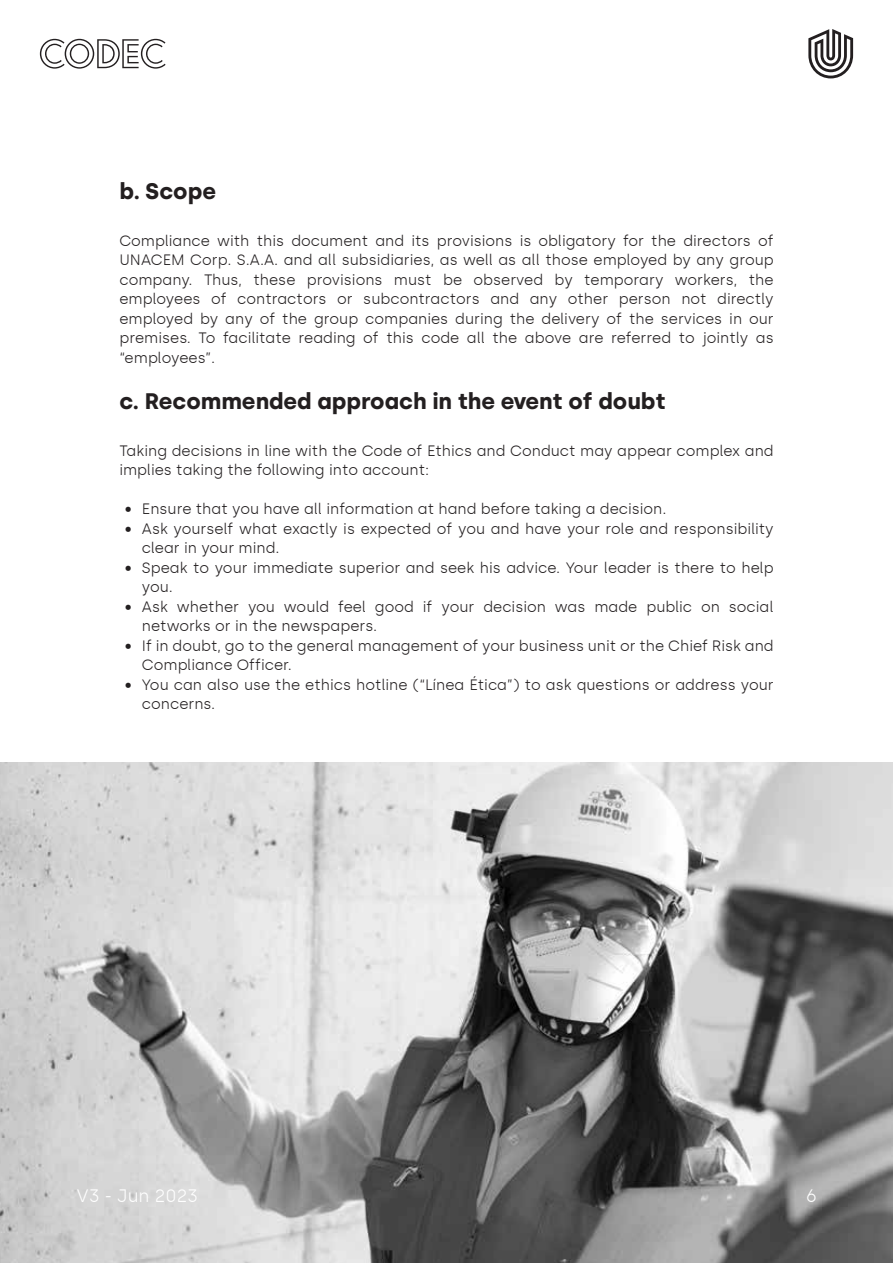
<style>
.page{position:relative;width:893px;height:1263px;background:#fff}
.page>*{position:absolute;margin:0;border:0;box-sizing:border-box;transform-origin:0 0}
.t1{font:700 22.5px "Silka";color:#231f20}
.t2{font:300 18px "Silka";color:#fff}
.t3{font:300 15px/19.5px "Silka";color:#231f20}
</style>
<div class="page">
<svg style="left:808px;top:29px;width:45px;height:49px"></svg>
<svg style="left:40px;top:39px;width:126px;height:30px"></svg>
<img style="left:0;top:762px;width:893px;height:501px">
<h1 class="t1" style="left:119px;top:178px;width:98px">b. Scope</h1>
<p class="t3" style="left:119px;top:231px;width:656px;text-align:justify">Compliance with this document and its provisions is obligatory for the directors of UNACEM Corp. S.A.A. and all subsidiaries, as well as all those employed by any group company. Thus, these provisions must be observed by temporary workers, the employees of contractors or subcontractors and any other person not directly employed by any of the group companies during the delivery of the services in our premises. To facilitate reading of this code all the above are referred to jointly as “employees”.</p>
<h1 class="t1" style="left:119px;top:388px;width:548px">c. Recommended approach in the event of doubt</h1>
<p class="t3" style="left:119px;top:441px;width:656px">Taking decisions in line with the Code of Ethics and Conduct may appear complex and implies taking the following into account:</p>
<p class="t3" style="left:142px;top:499px;width:633px">Ensure that you have all information at hand before taking a decision.<br>Ask yourself what exactly is expected of you and have your role and responsibility clear in your mind.<br>Speak to your immediate superior and seek his advice. Your leader is there to help you.<br>Ask whether you would feel good if your decision was made public on social networks or in the newspapers.<br>If in doubt, go to the general management of your business unit or the Chief Risk and Compliance Officer.<br>You can also use the ethics hotline (“Línea Ética”) to ask questions or address your concerns.</p>
<p class="t3" style="left:125px;top:499px;width:8px">• •</p>
<p class="t3" style="left:125px;top:558px;width:8px">•</p>
<p class="t3" style="left:125px;top:597px;width:8px">•</p>
<p class="t3" style="left:125px;top:636px;width:8px">•</p>
<p class="t3" style="left:125px;top:675px;width:8px">•</p>
<p class="t2" style="left:77px;top:1185px;width:123px">V3 - Jun 2023</p>
<p class="t2" style="left:806px;top:1185px;width:13px">6</p>
</div>
